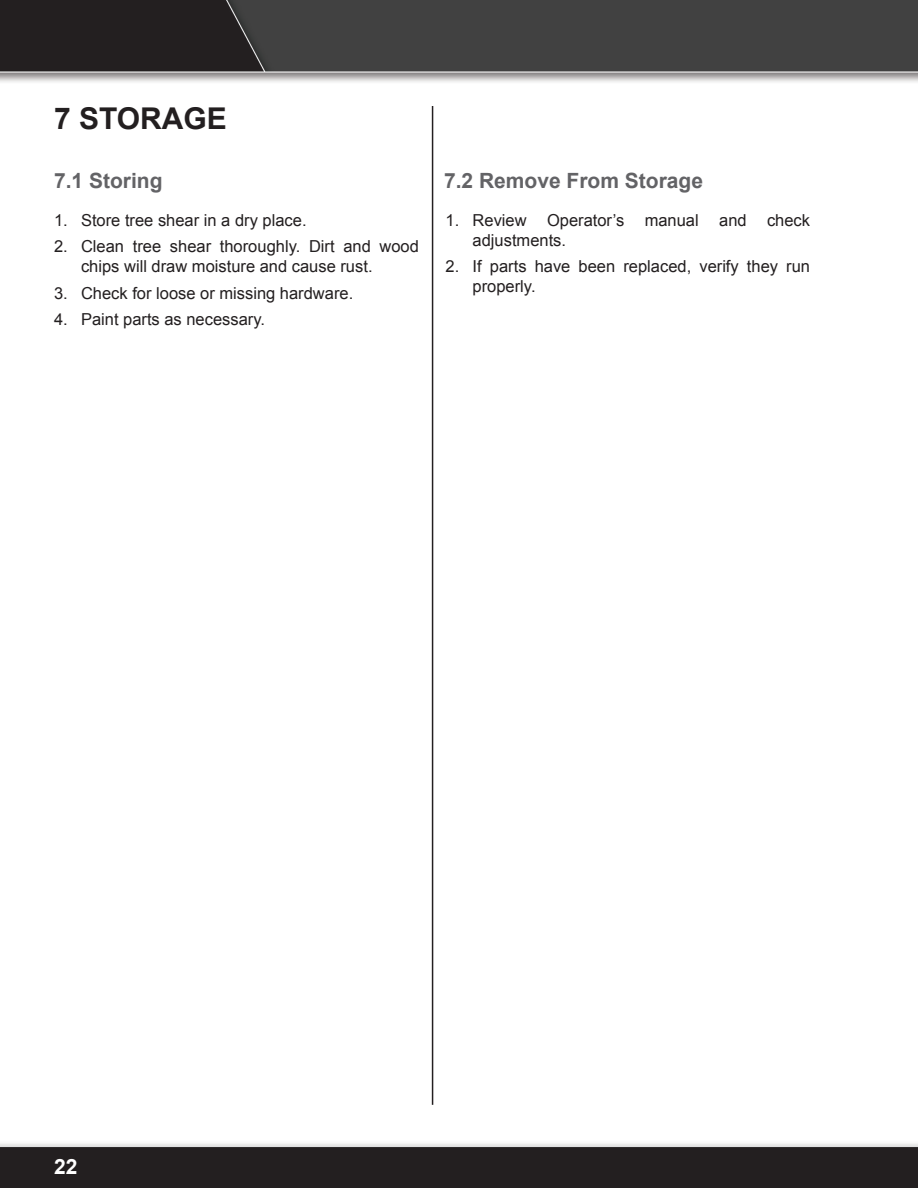
<style>
.page{position:relative;width:918px;height:1188px;background:#fff}
.page>*{position:absolute;margin:0;border:0;box-sizing:border-box;transform-origin:0 0}
.Page_Heading{font:700 30px "Arial";color:#231f20}
.Secondary_Heading{font:700 21px "Arial";color:#636366}
.t1{font:700 21px "Arial";color:#fff}
.t2{font:16.5px/19.8px "Arial";color:#231f20}
</style>
<div class="page">
<img style="left:0;top:0;width:918px;height:1188px">
<hr style="left:432px;top:106px;width:1px;height:999px;background:#231f20">
<p class="Page_Heading" style="left:54px;top:98px;width:174px">7 STORAGE</p>
<p class="Secondary_Heading" style="left:54px;top:166px;width:110px">7.1 Storing</p>
<p class="t2" style="left:54px;top:210px;width:254px">1. Store tree shear in a dry place.</p>
<p class="t2" style="left:81px;top:237px;width:340px;text-indent:-27px">2. Clean tree shear thoroughly. Dirt and wood chips will draw moisture and cause rust.</p>
<p class="t2" style="left:54px;top:283px;width:301px">3. Check for loose or missing hardware.</p>
<p class="t2" style="left:54px;top:310px;width:213px">4. Paint parts as necessary.</p>
<p class="Secondary_Heading" style="left:444px;top:165px;width:261px">7.2 Remove From Storage</p>
<p class="t2" style="left:473px;top:210px;width:339px;text-indent:-27px">1. Review Operator’s manual and check adjustments.</p>
<p class="t2" style="left:473px;top:256px;width:339px;text-indent:-27px">2. If parts have been replaced, verify they run properly.</p>
<p class="t1" style="left:54px;top:1151px;width:25px">22</p>
</div>
